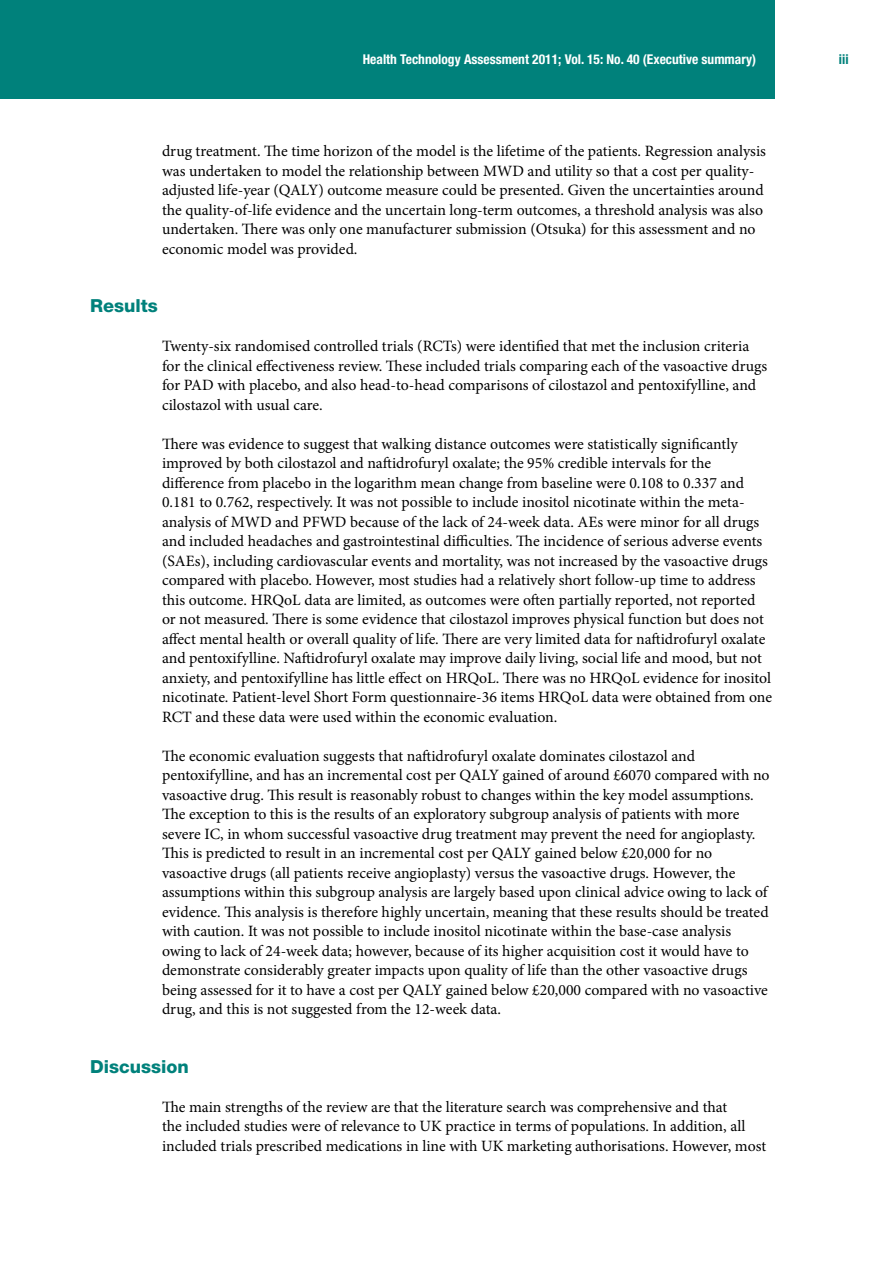
<style>
.page{position:relative;width:893px;height:1263px;background:#fff}
.page>*{position:absolute;margin:0;border:0;box-sizing:border-box;transform-origin:0 0}
.t1{font:800 18px "Helvetica Neue LT Pro";color:#00817b}
.t2{font:15.75px/19.5px "Minion Pro";color:#000}
.t3{font:700 condensed 13.5px "Helvetica Neue LT Pro";color:#fff}
.t4{font:700 condensed 13.5px "Helvetica Neue LT Pro";color:#00817b}
</style>
<div class="page">
<div style="left:0;top:0;width:774px;height:99px;background:#00817b"></div>
<p class="t3" style="left:363px;top:51px;width:395px">Health Technology Assessment 2011; Vol. 15: No. 40 (Executive summary)</p>
<p class="t4" style="left:839px;top:51px;width:11px">iii</p>
<p class="t2" style="left:162px;top:141px;width:605px">drug treatment. The time horizon of the model is the lifetime of the patients. Regression analysis was undertaken to model the relationship between MWD and utility so that a cost per quality&shy;adjusted life-year (QALY) outcome measure could be presented. Given the uncertainties around the quality-of-life evidence and the uncertain long-term outcomes, a threshold analysis was also undertaken. There was only one manufacturer submission (Otsuka) for this assessment and no economic model was provided.</p>
<p class="t1" style="left:90px;top:295px;width:69px">Results</p>
<p class="t2" style="left:162px;top:336px;width:607px">Twenty-six randomised controlled trials (RCTs) were identified that met the inclusion criteria for the clinical effectiveness review. These included trials comparing each of the vasoactive drugs for PAD with placebo, and also head-to-head comparisons of cilostazol and pentoxifylline, and cilostazol with usual care.</p>
<p class="t2" style="left:162px;top:434px;width:612px">There was evidence to suggest that walking distance outcomes were statistically significantly improved by both cilostazol and naftidrofuryl oxalate; the 95% credible intervals for the difference from placebo in the logarithm mean change from baseline were 0.108 to 0.337 and 0.181 to 0.762, respectively. It was not possible to include inositol nicotinate within the meta&shy;analysis of MWD and PFWD because of the lack of 24-week data. AEs were minor for all drugs and included headaches and gastrointestinal difficulties. The incidence of serious adverse events (SAEs), including cardiovascular events and mortality, was not increased by the vasoactive drugs compared with placebo. However, most studies had a relatively short follow-up time to address this outcome. HRQoL data are limited, as outcomes were often partially reported, not reported or not measured. There is some evidence that cilostazol improves physical function but does not affect mental health or overall quality of life. There are very limited data for naftidrofuryl oxalate and pentoxifylline. Naftidrofuryl oxalate may improve daily living, social life and mood, but not anxiety, and pentoxifylline has little effect on HRQoL. There was no HRQoL evidence for inositol nicotinate. Patient-level Short Form questionnaire-36 items HRQoL data were obtained from one RCT and these data were used within the economic evaluation.</p>
<p class="t2" style="left:162px;top:746px;width:609px">The economic evaluation suggests that naftidrofuryl oxalate dominates cilostazol and pentoxifylline, and has an incremental cost per QALY gained of around £6070 compared with no vasoactive drug. This result is reasonably robust to changes within the key model assumptions.<br>The exception to this is the results of an exploratory subgroup analysis of patients with more severe IC, in whom successful vasoactive drug treatment may prevent the need for angioplasty.<br>This is predicted to result in an incremental cost per QALY gained below £20,000 for no vasoactive drugs (all patients receive angioplasty) versus the vasoactive drugs. However, the assumptions within this subgroup analysis are largely based upon clinical advice owing to lack of evidence. This analysis is therefore highly uncertain, meaning that these results should be treated with caution. It was not possible to include inositol nicotinate within the base-case analysis owing to lack of 24-week data; however, because of its higher acquisition cost it would have to demonstrate considerably greater impacts upon quality of life than the other vasoactive drugs being assessed for it to have a cost per QALY gained below £20,000 compared with no vasoactive drug, and this is not suggested from the 12-week data.</p>
<p class="t1" style="left:90px;top:1055px;width:100px">Discussion</p>
<p class="t2" style="left:162px;top:1097px;width:606px">The main strengths of the review are that the literature search was comprehensive and that<br>the included studies were of relevance to UK practice in terms of populations. In addition, all included trials prescribed medications in line with UK marketing authorisations. However, most</p>
</div>
